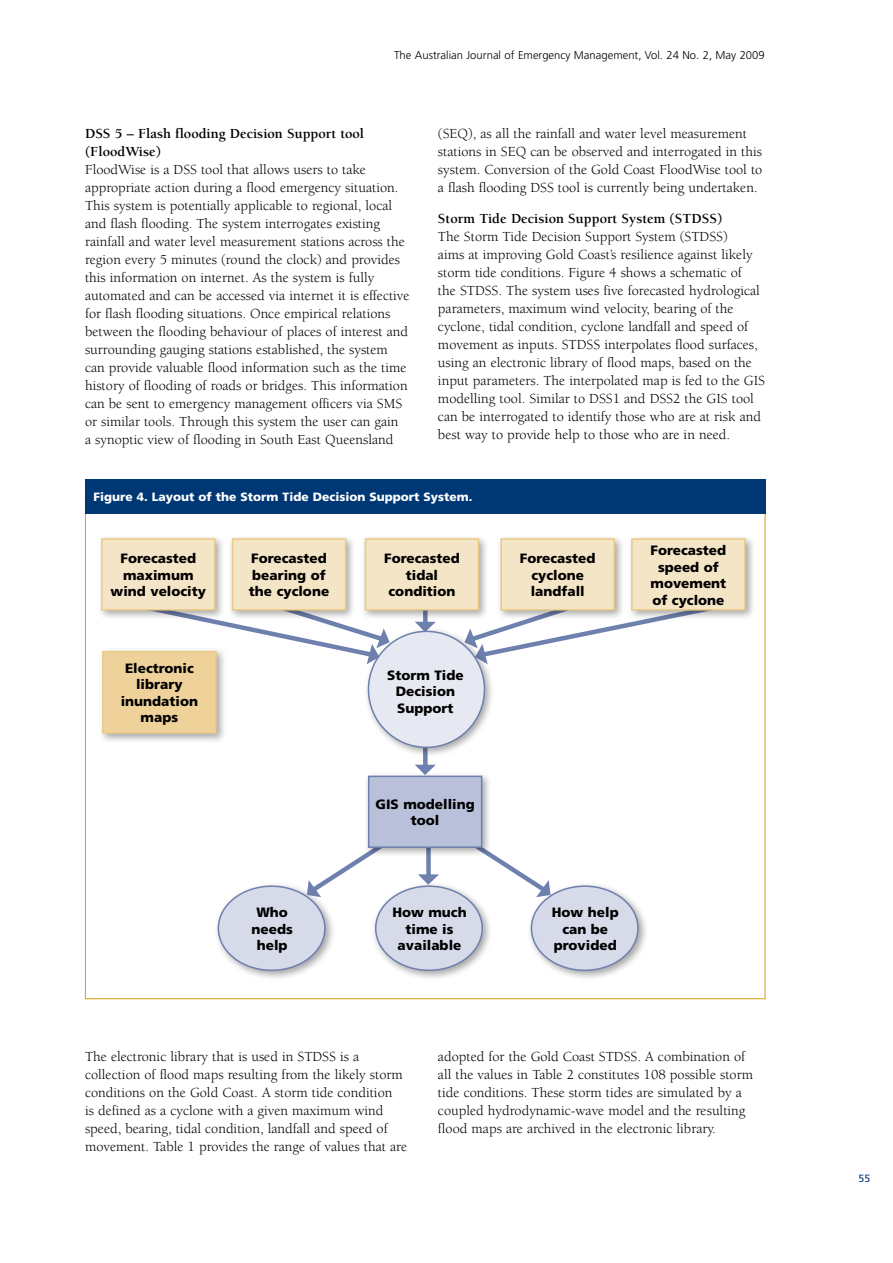
<style>
.page{position:relative;width:893px;height:1263px;background:#fff}
.page>*{position:absolute;margin:0;border:0;box-sizing:border-box;transform-origin:0 0}
.t1{font:14.25px/18px "Berkeley";color:#000}
.t2{font:700 14.25px/18px "Berkeley";color:#000}
.t3{font:900 13.5px/16.5px "Frutiger";color:#000;text-align:center}
.t4{font:900 12px "Frutiger";color:#fff}
.t5{font:300 11.25px "Frutiger";color:#000}
.t6{font:10.5px "Frutiger";color:#003876}
</style>
<div class="page">
<div style="left:85px;top:479px;width:680px;height:35px;background:#003876"></div>
<div style="left:98px;top:647px;width:128px;height:96px;background:#000;opacity:.35"></div>
<div style="left:103px;top:652px;width:113px;height:81px;background:#eed29a"></div>
<div style="left:102px;top:651px;width:115px;height:83px;border:2px solid #eaca85"></div>
<div style="left:213px;top:881px;width:122px;height:100px;background:#000;opacity:.35"></div>
<div style="left:218px;top:886px;width:107px;height:84px;background:#d6dae9;border-radius:50%"></div>
<div style="left:218px;top:885px;width:108px;height:86px;border:2px solid #6e80ad;border-radius:50%"></div>
<div style="left:371px;top:881px;width:122px;height:100px;background:#000;opacity:.35"></div>
<div style="left:376px;top:886px;width:106px;height:84px;background:#d6dae9;border-radius:50%"></div>
<div style="left:375px;top:885px;width:108px;height:86px;border:2px solid #6e80ad;border-radius:50%"></div>
<div style="left:526px;top:881px;width:122px;height:100px;background:#000;opacity:.35"></div>
<div style="left:531px;top:886px;width:107px;height:84px;background:#d6dae9;border-radius:50%"></div>
<div style="left:531px;top:885px;width:108px;height:86px;border:2px solid #6e80ad;border-radius:50%"></div>
<svg style="left:141px;top:620px;width:222px;height:44px"></svg>
<svg style="left:450px;top:853px;width:101px;height:44px"></svg>
<svg style="left:307px;top:854px;width:101px;height:43px"></svg>
<svg style="left:495px;top:620px;width:169px;height:35px"></svg>
<div style="left:97px;top:534px;width:128px;height:86px;background:#000;opacity:.35"></div>
<div style="left:102px;top:539px;width:113px;height:71px;background:#f5e5c7"></div>
<div style="left:101px;top:538px;width:115px;height:72px;border:2px solid #eaca85"></div>
<div style="left:627px;top:534px;width:128px;height:86px;background:#000;opacity:.35"></div>
<div style="left:632px;top:539px;width:113px;height:71px;background:#f5e5c7"></div>
<div style="left:631px;top:538px;width:115px;height:72px;border:2px solid #eaca85"></div>
<div style="left:227px;top:534px;width:129px;height:86px;background:#000;opacity:.35"></div>
<div style="left:233px;top:539px;width:113px;height:71px;background:#f5e5c7"></div>
<div style="left:232px;top:538px;width:114px;height:72px;border:2px solid #eaca85"></div>
<div style="left:496px;top:534px;width:129px;height:86px;background:#000;opacity:.35"></div>
<div style="left:501px;top:539px;width:113px;height:71px;background:#f5e5c7"></div>
<div style="left:500px;top:538px;width:115px;height:72px;border:2px solid #eaca85"></div>
<div style="left:423px;top:592px;width:5px;height:31px;background:#6e80ad"></div>
<svg style="left:415px;top:622px;width:21px;height:4px"></svg>
<div style="left:423px;top:735px;width:5px;height:31px;background:#6e80ad"></div>
<svg style="left:415px;top:765px;width:21px;height:6px"></svg>
<div style="left:426px;top:843px;width:5px;height:33px;background:#6e80ad"></div>
<svg style="left:418px;top:874px;width:21px;height:11px"></svg>
<div style="left:360px;top:534px;width:129px;height:86px;background:#000;opacity:.35"></div>
<div style="left:365px;top:539px;width:113px;height:71px;background:#f5e5c7"></div>
<div style="left:365px;top:538px;width:114px;height:72px;border:2px solid #eaca85"></div>
<div style="left:363px;top:626px;width:132px;height:131px;background:#000;opacity:.35"></div>
<div style="left:368px;top:631px;width:116px;height:116px;background:#e7e9f2;border-radius:50%"></div>
<div style="left:368px;top:631px;width:117px;height:117px;border:2px solid #6e80ad;border-radius:50%"></div>
<div style="left:364px;top:771px;width:128px;height:87px;background:#000;opacity:.35"></div>
<div style="left:369px;top:776px;width:113px;height:71px;background:#b9c0d9"></div>
<div style="left:368px;top:776px;width:114px;height:72px;border:2px solid #6e80ad"></div>
<p class="t5" style="left:394px;top:49px;width:372px">The Australian Journal of Emergency Management, Vol. 24 No. 2, May 2009</p>
<p class="t2" style="left:85px;top:125px;width:281px">DSS 5 – Flash flooding Decision Support tool (FloodWise)</p>
<p class="t1" style="left:85px;top:161px;width:326px">FloodWise is a DSS tool that allows users to take appropriate action during a flood emergency situation.<br>This system is potentially applicable to regional, local and flash flooding. The system interrogates existing rainfall and water level measurement stations across the region every 5 minutes (round the clock) and provides this information on internet. As the system is fully automated and can be accessed via internet it is effective for flash flooding situations. Once empirical relations between the flooding behaviour of places of interest and surrounding gauging stations established, the system can provide valuable flood information such as the time history of flooding of roads or bridges. This information can be sent to emergency management officers via SMS or similar tools. Through this system the user can gain<br>a synoptic view of flooding in South East Queensland</p>
<p class="t1" style="left:438px;top:125px;width:326px">(SEQ), as all the rainfall and water level measurement stations in SEQ can be observed and interrogated in this system. Conversion of the Gold Coast FloodWise tool to a flash flooding DSS tool is currently being undertaken.</p>
<p class="t2" style="left:438px;top:210px;width:286px">Storm Tide Decision Support System (STDSS)</p>
<p class="t1" style="left:438px;top:228px;width:329px">The Storm Tide Decision Support System (STDSS)<br>aims at improving Gold Coast’s resilience against likely storm tide conditions. Figure 4 shows a schematic of<br>the STDSS. The system uses five forecasted hydrological parameters, maximum wind velocity, bearing of the cyclone, tidal condition, cyclone landfall and speed of movement as inputs. STDSS interpolates flood surfaces, using an electronic library of flood maps, based on the input parameters. The interpolated map is fed to the GIS modelling tool. Similar to DSS1 and DSS2 the GIS tool can be interrogated to identify those who are at risk and best way to provide help to those who are in need.</p>
<p class="t4" style="left:94px;top:490px;width:380px">Figure 4. Layout of the Storm Tide Decision Support System.</p>
<p class="t3" style="left:111px;top:550px;width:97px">Forecasted maximum wind velocity</p>
<p class="t3" style="left:650px;top:542px;width:77px">Forecasted speed of movement of cyclone</p>
<p class="t3" style="left:249px;top:550px;width:82px;text-align:left">Forecasted bearing of the cyclone</p>
<p class="t3" style="left:520px;top:550px;width:77px">Forecasted cyclone landfall</p>
<p class="t3" style="left:384px;top:550px;width:77px">Forecasted tidal condition</p>
<p class="t3" style="left:121px;top:660px;width:79px">Electronic library inundation maps</p>
<p class="t3" style="left:387px;top:667px;width:78px">Storm Tide<br>Decision<br>Support</p>
<p class="t3" style="left:376px;top:796px;width:101px">GIS modelling tool</p>
<p class="t3" style="left:252px;top:904px;width:43px">Who needs help</p>
<p class="t3" style="left:392px;top:904px;width:76px">How much time is available</p>
<p class="t3" style="left:552px;top:904px;width:68px">How help can be provided</p>
<p class="t1" style="left:85px;top:1048px;width:324px">The electronic library that is used in STDSS is a collection of flood maps resulting from the likely storm conditions on the Gold Coast. A storm tide condition<br>is defined as a cyclone with a given maximum wind speed, bearing, tidal condition, landfall and speed of movement. Table 1 provides the range of values that are</p>
<p class="t1" style="left:438px;top:1048px;width:317px">adopted for the Gold Coast STDSS. A combination of all the values in Table 2 constitutes 108 possible storm tide conditions. These storm tides are simulated by a coupled hydrodynamic-wave model and the resulting flood maps are archived in the electronic library.</p>
<p class="t6" style="left:858px;top:1172px;width:13px">55</p>
</div>
